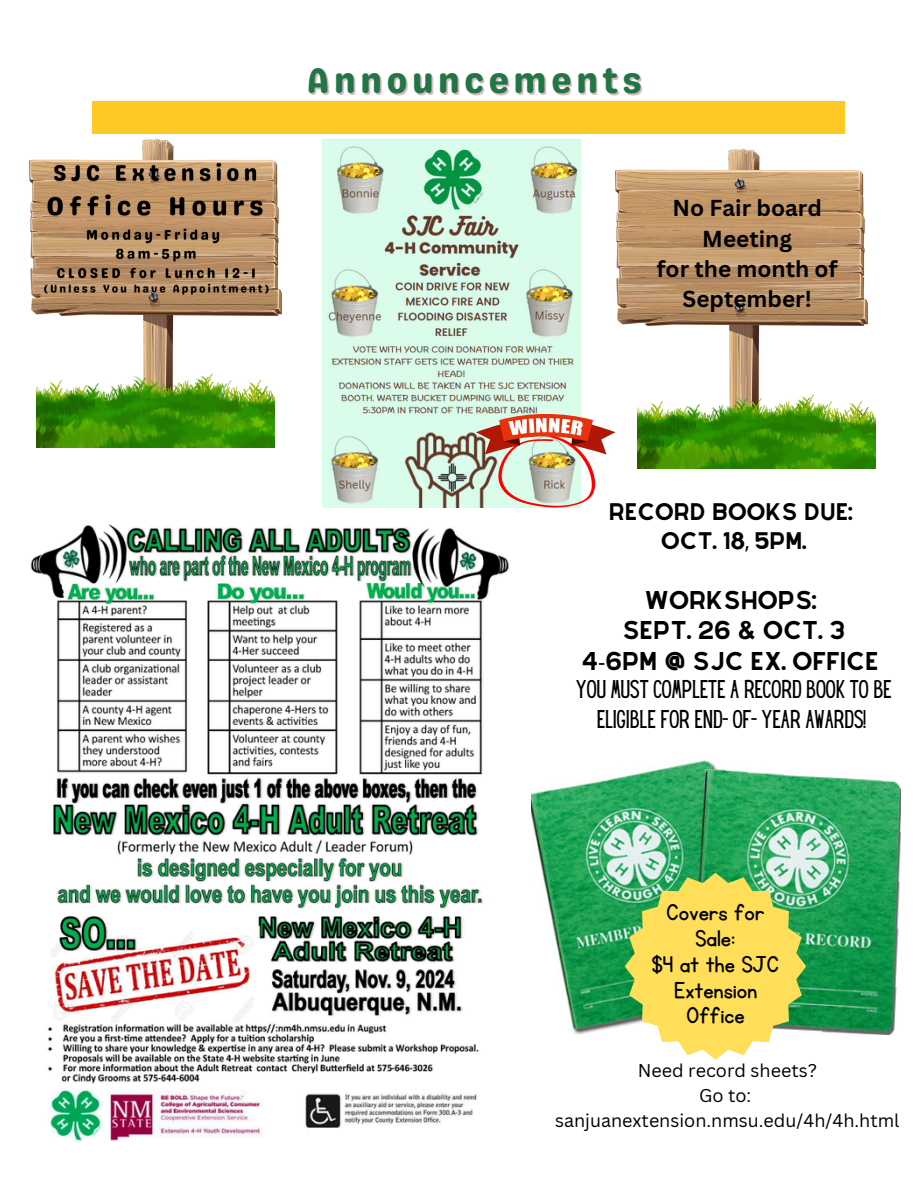
<style>
.page{position:relative;width:918px;height:1188px;background:#fff}
.page>*{position:absolute;margin:0;border:0;box-sizing:border-box;transform-origin:0 0}
.t1{font:35.55px "Genty Sans";letter-spacing:.13em;color:#227646}
.t2{font:26.7px/25.8px "KG Primary Penmanship";color:#000;text-align:center}
.t3{font:22.5px/30.3px "Hey Gotcha";color:#000;text-align:center}
.t4{font:700 22.5px/30.3px "Canva Sans";color:#000;text-align:center}
.t5{font:22.5px/30.3px "Alyssum Sans";color:#000;text-align:center}
.t6{font:21px/29.2px "Alyssum Sans";color:#000;text-align:center}
.t7{font:18px/24.8px "Canva Sans";color:#000;text-align:center}
.s1{font-family:"Noto Sans"}
</style>
<div class="page">
<div style="left:92px;top:102px;width:752px;height:32px;background:#fec924"></div>
<img style="left:30px;top:140px;width:252px;height:233px">
<img style="left:36px;top:373px;width:239px;height:74px">
<img style="left:41px;top:161px;width:232px;height:137px">
<img style="left:323px;top:140px;width:257px;height:368px">
<svg style="left:476px;top:412px;width:139px;height:96px"></svg>
<img style="left:30px;top:524px;width:479px;height:618px">
<img style="left:615px;top:150px;width:252px;height:283px">
<img style="left:637px;top:395px;width:239px;height:74px">
<img style="left:531px;top:760px;width:369px;height:275px">
<svg style="left:625px;top:873px;width:181px;height:187px"></svg>
<p class="t1" style="left:307px;top:59px;width:337px">Announcements</p>
<p class="t4" style="left:657px;top:192px;width:182px">No Fair board<br>Meeting<br>for the month of<br>September!</p>
<p class="t6" style="left:609px;top:497px;width:245px">RECORD BOOKS DUE:<br>OCT. 18, 5PM.</p>
<p class="t5" style="left:582px;top:585px;width:298px">WORKSHOPS:<br>SEPT. 26 &amp; OCT. 3<br>4<span class="s1">-</span>6PM @ SJC EX. OFFICE</p>
<p class="t3" style="left:576px;top:676px;width:316px">YOU MUST COMPLETE A RECORD BOOK TO BE<br>ELIGIBLE FOR END- OF- YEAR AWARDS!</p>
<h4 class="t2" style="left:652px;top:900px;width:129px">Covers for<br>Sale:<br>$4 at the SJC<br>Extension<br>Office</h4>
<p class="t7" style="left:555px;top:1058px;width:346px">Need record sheets?<br>Go to: sanjuanextension.nmsu.edu/4h/4h.html</p>
</div>
